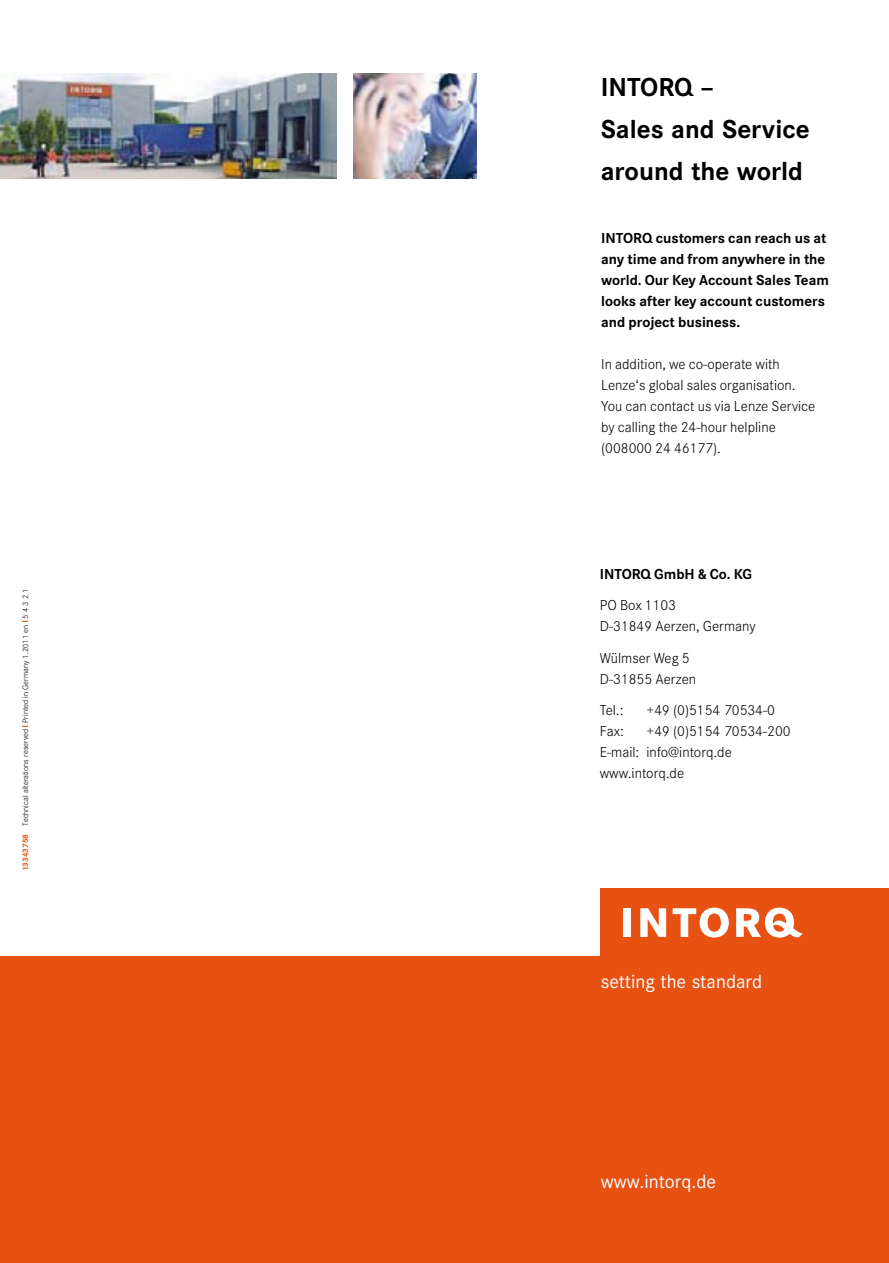
<style>
.page{position:relative;width:889px;height:1263px;background:#fff}
.page>*{position:absolute;margin:0;border:0;box-sizing:border-box;transform-origin:0 0}
.t1{font:700 27px/42px "INTORQ Cor";color:#000}
.t2{font:19.8px "INTORQ Cor";color:#fff}
.t3{font:300 15px/21px "INTORQ Cor";color:#000}
.t4{font:700 15px/21px "INTORQ Cor";color:#000}
.t5{font:300 8.25px "INTORQ Cor";color:#000}
.s1{font-weight:700;color:#e75112}
.s2{color:#e75112}
</style>
<div class="page">
<div style="left:0;top:957px;width:889px;height:306px;background:#e75112"></div>
<div style="left:600px;top:889px;width:289px;height:67px;background:#e75112"></div>
<div style="left:623px;top:908px;width:7px;height:29px;background:#fff"></div>
<svg style="left:640px;top:908px;width:26px;height:29px"></svg>
<svg style="left:672px;top:908px;width:57px;height:29px"></svg>
<svg style="left:736px;top:908px;width:67px;height:30px"></svg>
<img style="left:0;top:73px;width:336px;height:105px">
<img style="left:353px;top:73px;width:123px;height:105px">
<p class="t5" style="left:21px;top:871px;width:285px;rotate:-90deg"><span class="s1">13343758</span> Technical alterations reserved <span class="s2">❚</span> Printed in Germany 1.2011 en <span class="s2">❚</span> 5 4 3 2 1</p>
<h1 class="t1" style="left:600px;top:66px;width:211px">INTORQ –<br>Sales and Service around the world</h1>
<p class="t4" style="left:601px;top:228px;width:229px">INTORQ customers can reach us at any time and from anywhere in the world. Our Key Account Sales Team looks after key account customers and project business.</p>
<p class="t3" style="left:601px;top:353px;width:216px">In addition, we co-operate with<br>Lenze‘s global sales organisation.<br>You can contact us via Lenze Service by calling the 24-hour helpline (008000 24 46177).</p>
<p class="t4" style="left:600px;top:564px;width:154px">INTORQ GmbH &amp; Co. KG</p>
<p class="t3" style="left:600px;top:595px;width:157px">PO Box 1103<br>D-31849 Aerzen, Germany</p>
<p class="t3" style="left:600px;top:647px;width:98px">Wülmser Weg 5<br>D-31855 Aerzen</p>
<p class="t3" style="left:600px;top:700px;width:25px">Tel.:</p>
<p class="t3" style="left:646px;top:700px;width:130px">+49 (0)5154 70534-0</p>
<p class="t3" style="left:600px;top:721px;width:26px">Fax:</p>
<p class="t3" style="left:600px;top:721px;width:192px;text-indent:47px">+49 (0)5154 70534-200<br>E-mail: info@intorq.de www.intorq.de</p>
<h2 class="t2" style="left:600px;top:970px;width:163px">setting the standard</h2>
<h2 class="t2" style="left:600px;top:1170px;width:117px">www.intorq.de</h2>
</div>
